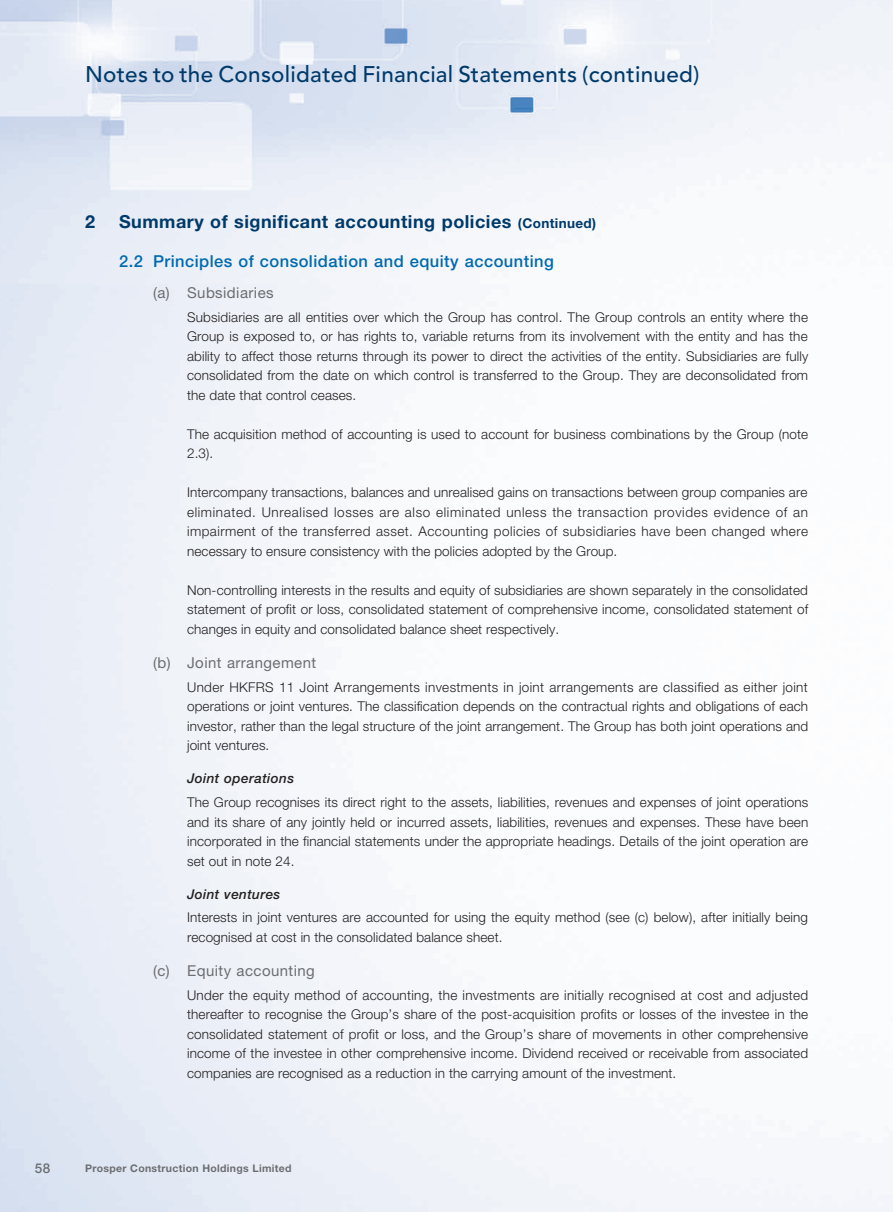
<style>
.page{position:relative;width:893px;height:1212px;background:#fff}
.page>*{position:absolute;margin:0;border:0;box-sizing:border-box;transform-origin:0 0}
.t1{font:500 22.5px "Avenir LT Std";letter-spacing:.015em;color:#003a6a}
.t2{font:700 18px "Helvetica Neue LT Std";letter-spacing:.03em;color:#003a6a}
.t3{font:500 16.5px "Helvetica Neue LT Std";letter-spacing:.03em;color:#016aaf}
.t4{font:15px "Helvetica Neue LT Std";letter-spacing:.03em;color:#6c6d70}
.t5{font:300 13.5px/19.5px "Helvetica Neue LT Std";letter-spacing:.01em;color:#231f20;text-align:justify}
.t6{font:italic 500 13.5px "Helvetica Neue LT Std";letter-spacing:.03em;color:#231f20}
.t7{font:500 13.5px "Helvetica Neue LT Std";color:#6c6d70}
.t8{font:700 10.5px "Helvetica Neue LT Std";letter-spacing:.03em;color:#6c6d70}
.s1{font-size:13.5px}
</style>
<div class="page">
<img style="left:0;top:0;width:892px;height:1212px">
<h1 class="t1" style="left:85px;top:62px;width:616px">Notes to the Consolidated Financial Statements (continued)</h1>
<h2 class="t2" style="left:85px;top:210px;width:12px">2</h2>
<h2 class="t2" style="left:119px;top:210px;width:479px">Summary of significant accounting policies <span class="s1">(Continued)</span></h2>
<p class="t3" style="left:119px;top:251px;width:436px">2.2 Principles of consolidation and equity accounting</p>
<p class="t4" style="left:153px;top:284px;width:122px">(a) Subsidiaries</p>
<p class="t5" style="left:187px;top:307px;width:623px">Subsidiaries are all entities over which the Group has control. The Group controls an entity where the Group is exposed to, or has rights to, variable returns from its involvement with the entity and has the ability to affect those returns through its power to direct the activities of the entity. Subsidiaries are fully consolidated from the date on which control is transferred to the Group. They are deconsolidated from the date that control ceases.</p>
<p class="t5" style="left:187px;top:424px;width:622px">The acquisition method of accounting is used to account for business combinations by the Group (note<br>2.3).</p>
<p class="t5" style="left:187px;top:482px;width:623px">Intercompany transactions, balances and unrealised gains on transactions between group companies are eliminated. Unrealised losses are also eliminated unless the transaction provides evidence of an impairment of the transferred asset. Accounting policies of subsidiaries have been changed where necessary to ensure consistency with the policies adopted by the Group.</p>
<p class="t5" style="left:187px;top:580px;width:623px">Non-controlling interests in the results and equity of subsidiaries are shown separately in the consolidated statement of profit or loss, consolidated statement of comprehensive income, consolidated statement of changes in equity and consolidated balance sheet respectively.</p>
<p class="t4" style="left:153px;top:654px;width:165px">(b) Joint arrangement</p>
<p class="t5" style="left:187px;top:677px;width:623px">Under HKFRS 11 Joint Arrangements investments in joint arrangements are classified as either joint operations or joint ventures. The classification depends on the contractual rights and obligations of each investor, rather than the legal structure of the joint arrangement. The Group has both joint operations and joint ventures.</p>
<p class="t6" style="left:187px;top:771px;width:109px">Joint operations</p>
<p class="t5" style="left:187px;top:792px;width:623px">The Group recognises its direct right to the assets, liabilities, revenues and expenses of joint operations and its share of any jointly held or incurred assets, liabilities, revenues and expenses. These have been incorporated in the financial statements under the appropriate headings. Details of the joint operation are set out in note 24.</p>
<p class="t6" style="left:187px;top:886px;width:95px">Joint ventures</p>
<p class="t5" style="left:187px;top:907px;width:622px">Interests in joint ventures are accounted for using the equity method (see (c) below), after initially being recognised at cost in the consolidated balance sheet.</p>
<p class="t4" style="left:153px;top:962px;width:163px">(c) Equity accounting</p>
<p class="t5" style="left:187px;top:985px;width:623px">Under the equity method of accounting, the investments are initially recognised at cost and adjusted thereafter to recognise the Group’s share of the post-acquisition profits or losses of the investee in the consolidated statement of profit or loss, and the Group’s share of movements in other comprehensive income of the investee in other comprehensive income. Dividend received or receivable from associated companies are recognised as a reduction in the carrying amount of the investment.</p>
<p class="t7" style="left:35px;top:1160px;width:17px">58</p>
<p class="t8" style="left:85px;top:1162px;width:208px">Prosper Construction Holdings Limited</p>
</div>
